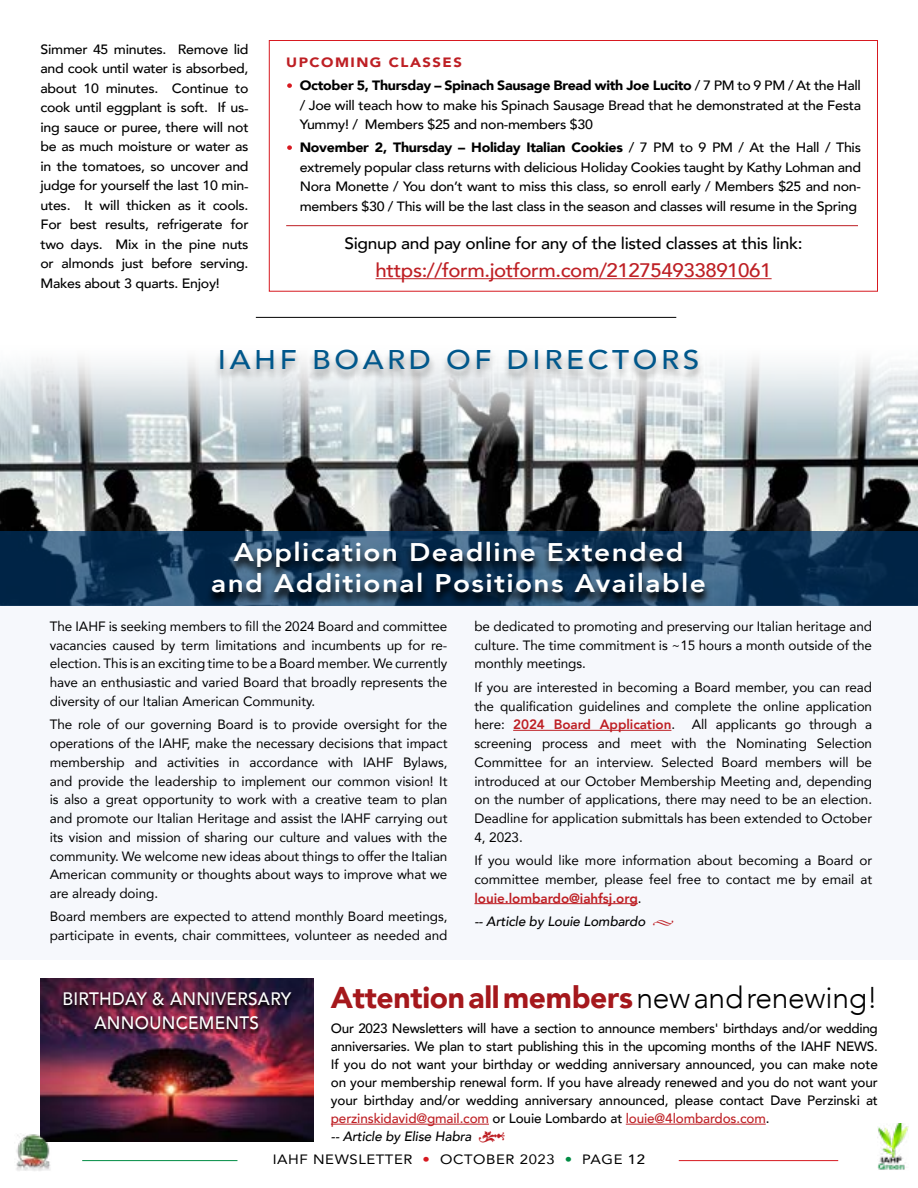
<style>
.page{position:relative;width:918px;height:1188px;background:#fff}
.page>*{position:absolute;margin:0;border:0;box-sizing:border-box;transform-origin:0 0}
.t1{font:900 30px "Avenir";letter-spacing:-.01em;color:#a5181c}
.t2{font:500 27px "Avenir";letter-spacing:.12em;color:#00578b;scale:1.1 1}
.t3{font:800 25.5px/31.5px "Avenir";letter-spacing:.05em;color:#fff;text-align:center;scale:1.1 1}
.t4{font:500 19.5px "Avenir";letter-spacing:-.02em;color:#be1f24;scale:1.05 1}
.t5{font:500 18px/24px "Avenir";letter-spacing:.02em;color:#fff;text-align:center;scale:.95 1}
.t6{font:500 16.5px "Avenir";letter-spacing:-.02em;color:#000;scale:1.05 1}
.t7{font:13.5px/18.8px "Avenir";letter-spacing:-.005em;color:#000;text-align:justify}
.t8{font:500 13.5px/19.5px "Avenir";letter-spacing:-.02em;color:#000;text-align:justify;scale:1.05 1}
.t9{font:500 13.5px/18px "Avenir";letter-spacing:-.02em;color:#000}
.t10{font:13.5px "Avenir";letter-spacing:.04em;color:#000;scale:1.1 1}
.t11{font:italic 500 13.5px "Avenir";letter-spacing:-.01em;color:#000}
.t12{font:900 13.5px "Avenir";letter-spacing:.1em;color:#be1f24;scale:1.1 1}
.s1{font-weight:400;font-size:12.75px;color:#fff}
.s2{font-weight:900}
.s3{font-weight:800;color:#be1f24}
.s4{font-family:"Minion Pro";font-weight:400;color:#bd1f24}
.s5{font-weight:300;color:#000}
.s6{color:#be1f24}
.s7{font-style:italic}
.s8{color:#d71920}
.s9{color:#008c44}
.s10{font-weight:500}
</style>
<div class="page">
<div style="left:269px;top:40px;width:609px;height:252px;border:1px solid #d71920"></div>
<div style="left:0;top:554px;width:918px;height:406px;background:#f6f8fc"></div>
<hr style="left:513px;top:730px;width:158px;height:1px;background:#be1f24">
<hr style="left:474px;top:903px;width:164px;height:1px;background:#be1f24">
<img style="left:0;top:359px;width:918px;height:172px">
<svg style="left:0;top:531px;width:918px;height:75px;background:#113658"></svg>
<svg style="left:205px;top:543px;width:507px;height:63px;background:#1a3853"></svg>
<div style="left:214px;top:350px;width:491px;height:32px;background:#000;opacity:.35"></div>
<hr style="left:256px;top:317px;width:420px;height:1px;background:#000">
<hr style="left:286px;top:225px;width:572px;height:1px;background:#be1f24">
<hr style="left:331px;top:1124px;width:158px;height:1px;background:#be1f24">
<hr style="left:626px;top:1124px;width:140px;height:1px;background:#be1f24">
<img style="left:40px;top:978px;width:273px;height:163px">
<svg style="left:62px;top:994px;width:232px;height:40px;background:#511b36"></svg>
<hr style="left:376px;top:278px;width:396px;height:1px;background:#be1f24">
<img style="left:877px;top:1124px;width:32px;height:46px">
<hr style="left:82px;top:1160px;width:155px;height:1px;background:#008c44">
<hr style="left:679px;top:1160px;width:159px;height:1px;background:#d71920">
<img style="left:16px;top:1134px;width:35px;height:37px">
<p class="t8" style="left:40px;top:39px;width:200px">Simmer 45 minutes. Remove lid and cook until water is absorbed, about 10 minutes. Continue to cook until eggplant is soft. If us&shy;ing sauce or puree, there will not be as much moisture or water as in the tomatoes, so uncover and judge for yourself the last 10 min&shy;utes. It will thicken as it cools.<br>For best results, refrigerate for two days. Mix in the pine nuts or almonds just before serving.<br>Makes about 3 quarts. Enjoy!</p>
<p class="t12" style="left:286px;top:51px;width:161px">UPCOMING CLASSES</p>
<p class="t8" style="left:300px;top:75px;width:536px;text-indent:-14px"><span class="s1">•</span> <span class="s2">October 5, Thursday – Spinach Sausage Bread with Joe Lucito</span> / 7 PM to 9 PM / At the Hall / Joe will teach how to make his Spinach Sausage Bread that he demonstrated at the Festa Yummy! / Members $25 and non-members $30</p>
<p class="t8" style="left:300px;top:137px;width:536px;text-indent:-14px"><span class="s1">•</span> <span class="s2">November 2, Thursday – Holiday Italian Cookies</span> / 7 PM to 9 PM / At the Hall / This extremely popular class returns with delicious Holiday Cookies taught by Kathy Lohman and Nora Monette / You don’t want to miss this class, so enroll early / Members $25 and non&shy;members $30 / This will be the last class in the season and classes will resume in the Spring</p>
<p class="t6" style="left:345px;top:229px;width:438px">Signup and pay online for any of the listed classes at this link:</p>
<h3 class="t4" style="left:376px;top:254px;width:379px">https://form.jotform.com/212754933891061</h3>
<h2 class="t2" style="left:218px;top:336px;width:439px">IAHF BOARD OF DIRECTORS</h2>
<h3 class="t3" style="left:211px;top:536px;width:451px">Application Deadline Extended and Additional Positions Available</h3>
<p class="t7" style="left:50px;top:617px;width:399px">The IAHF is seeking members to fill the 2024 Board and committee vacancies caused by term limitations and incumbents up for re&shy;election. This is an exciting time to be a Board member. We currently have an enthusiastic and varied Board that broadly represents the diversity of our Italian American Community.</p>
<p class="t7" style="left:50px;top:715px;width:399px">The role of our governing Board is to provide oversight for the operations of the IAHF, make the necessary decisions that impact membership and activities in accordance with IAHF Bylaws, and provide the leadership to implement our common vision! It is also a great opportunity to work with a creative team to plan and promote our Italian Heritage and assist the IAHF carrying out its vision and mission of sharing our culture and values with the community. We welcome new ideas about things to offer the Italian American community or thoughts about ways to improve what we are already doing.</p>
<p class="t7" style="left:50px;top:907px;width:399px">Board members are expected to attend monthly Board meetings, participate in events, chair committees, volunteer as needed and</p>
<p class="t7" style="left:474px;top:617px;width:399px">be dedicated to promoting and preserving our Italian heritage and culture. The time commitment is ~15 hours a month outside of the monthly meetings.</p>
<p class="t7" style="left:474px;top:677px;width:399px">If you are interested in becoming a Board member, you can read the qualification guidelines and complete the online application here: <span class="s3">2024 Board Application</span>. All applicants go through a screening process and meet with the Nominating Selection Committee for an interview. Selected Board members will be introduced at our October Membership Meeting and, depending on the number of applications, there may need to be an election.<br>Deadline for application submittals has been extended to October 4, 2023.</p>
<p class="t7" style="left:474px;top:851px;width:399px">If you would like more information about becoming a Board or committee member, please feel free to contact me by email at <span class="s3">louie.lombardo@iahfsj.org</span>.</p>
<p class="t11" style="left:474px;top:913px;width:201px">-- Article by Louie Lombardo <span class="s4">•</span></p>
<h3 class="t5" style="left:62px;top:986px;width:242px">BIRTHDAY &amp; ANNIVERSARY<br>ANNOUNCEMENTS</h3>
<h1 class="t1" style="left:331px;top:972px;width:549px">Attention all members<span class="s5">new and renewing!</span></h1>
<p class="t9" style="left:331px;top:1019px;width:549px">Our 2023 Newsletters will have a section to announce members' birthdays and/or wedding anniversaries. We plan to start publishing this in the upcoming months of the IAHF NEWS.<br>If you do not want your birthday or wedding anniversary announced, you can make note on your membership renewal form. If you have already renewed and you do not want your your birthday and/or wedding anniversary announced, please contact Dave Perzinski at <span class="s6">perzinskidavid@gmail.com</span> or Louie Lombardo at <span class="s6">louie@4lombardos.com</span>.<br><span class="s7">-- Article by Elise Habra</span></p>
<p class="t10" style="left:273px;top:1149px;width:340px">IAHF NEWSLETTER <span class="s8">•</span> OCTOBER 2023 <span class="s9">•</span> PAGE <span class="s10">12</span></p>
</div>
